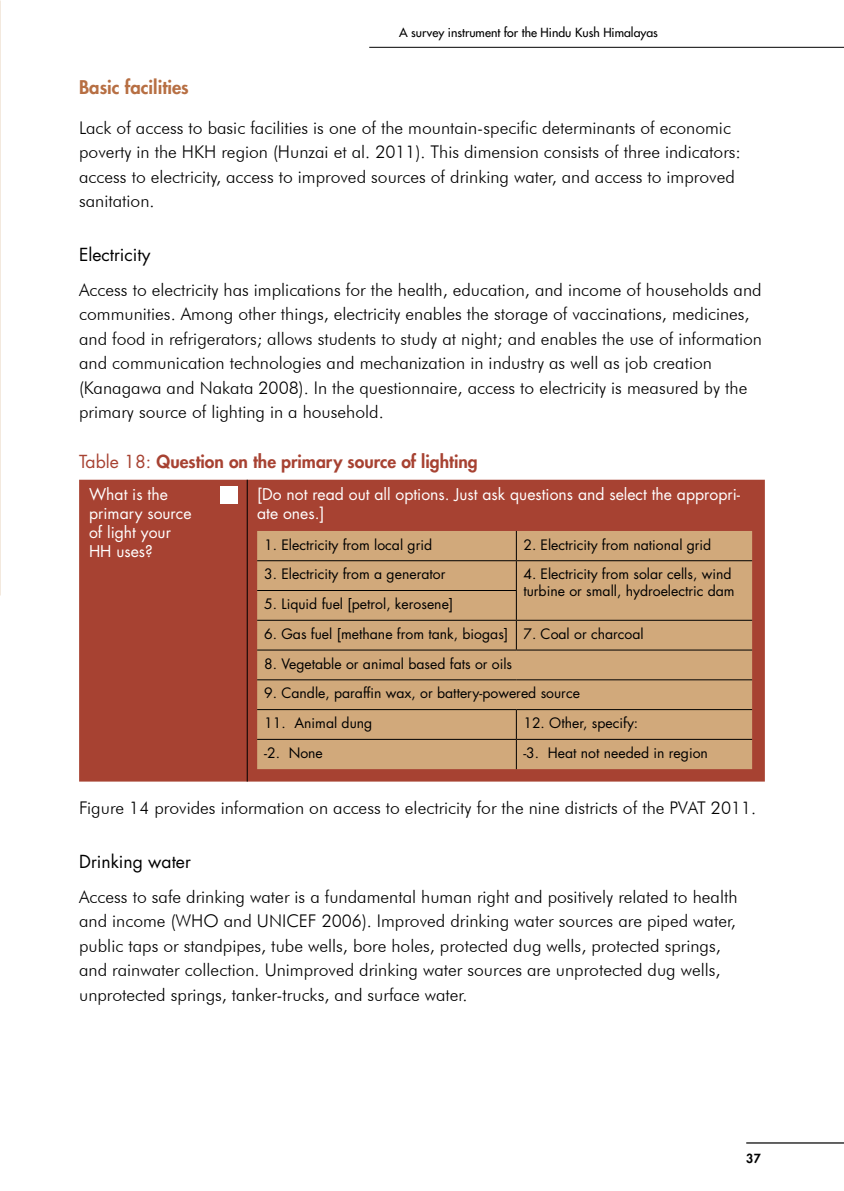
<style>
.page{position:relative;width:844px;height:1191px;background:#fff}
.page>*{position:absolute;margin:0;border:0;box-sizing:border-box;transform-origin:0 0}
.t1{font:800 18.38px "Futura Std";color:#b76f43}
.t2{font:300 17.5px/24.5px "Futura BT";color:#000}
.t3{font:800 17.5px "Futura Std";color:#a74232}
.t4{font:17.5px "Futura Std";color:#000}
.t5{font:15.75px/19.2px "Futura Std";color:#fff}
.t6{font:14px/16.8px "Futura Std";color:#000}
.t7{font:500 12.25px "Futura Std";color:#000}
.t8{font:800 12.25px "Futura Std";color:#000}
.s1{font-weight:400}
</style>
<div class="page">
<hr style="left:746px;top:1142px;width:97px;height:1px;background:#000">
<div style="left:79px;top:480px;width:685px;height:301px;background:#a74232"></div>
<hr style="left:247px;top:480px;width:1px;height:301px;background:#000">
<div style="left:220px;top:487px;width:18px;height:17px;background:#fff"></div>
<div style="left:257px;top:531px;width:495px;height:238px;background:#d1a97b"></div>
<hr style="left:257px;top:560px;width:259px;height:1px;background:#000">
<hr style="left:516px;top:560px;width:236px;height:1px;background:#000">
<hr style="left:257px;top:590px;width:259px;height:1px;background:#000">
<hr style="left:257px;top:620px;width:259px;height:1px;background:#000">
<hr style="left:516px;top:620px;width:236px;height:1px;background:#000">
<svg style="left:516px;top:531px;width:1px;height:118px"></svg>
<hr style="left:257px;top:649px;width:259px;height:1px;background:#000">
<hr style="left:516px;top:649px;width:236px;height:1px;background:#000">
<hr style="left:257px;top:679px;width:259px;height:1px;background:#000">
<hr style="left:516px;top:679px;width:236px;height:1px;background:#000">
<hr style="left:257px;top:709px;width:259px;height:1px;background:#000">
<hr style="left:516px;top:709px;width:236px;height:1px;background:#000">
<hr style="left:257px;top:739px;width:259px;height:1px;background:#000">
<hr style="left:516px;top:739px;width:236px;height:1px;background:#000">
<svg style="left:516px;top:710px;width:1px;height:59px"></svg>
<hr style="left:369px;top:47px;width:474px;height:1px;background:#000">
<p class="t7" style="left:399px;top:25px;width:260px">A survey instrument for the Hindu Kush Himalayas</p>
<p class="t1" style="left:79px;top:76px;width:111px">Basic facilities</p>
<p class="t2" style="left:79px;top:115px;width:663px">Lack of access to basic facilities is one of the mountain-specific determinants of economic poverty in the HKH region (Hunzai et al. 2011). This dimension consists of three indicators: access to electricity, access to improved sources of drinking water, and access to improved sanitation.</p>
<p class="t4" style="left:79px;top:244px;width:73px">Electricity</p>
<p class="t2" style="left:79px;top:277px;width:684px">Access to electricity has implications for the health, education, and income of households and communities. Among other things, electricity enables the storage of vaccinations, medicines, and food in refrigerators; allows students to study at night; and enables the use of information and communication technologies and mechanization in industry as well as job creation (Kanagawa and Nakata 2008). In the questionnaire, access to electricity is measured by the primary source of lighting in a household.</p>
<p class="t3" style="left:79px;top:450px;width:400px"><span class="s1">Table 18:</span> Question on the primary source of lighting</p>
<p class="t5" style="left:89px;top:484px;width:104px">What is the primary source of light your<br>HH uses?</p>
<p class="t5" style="left:257px;top:484px;width:484px">[Do not read out all options. Just ask questions and select the appropri&shy;ate ones.]</p>
<p class="t6" style="left:264px;top:536px;width:169px">1. Electricity from local grid</p>
<p class="t6" style="left:523px;top:536px;width:189px">2. Electricity from national grid</p>
<p class="t6" style="left:264px;top:566px;width:183px">3. Electricity from a generator</p>
<p class="t6" style="left:523px;top:566px;width:213px">4. Electricity from solar cells, wind turbine or small, hydroelectric dam</p>
<p class="t6" style="left:264px;top:595px;width:191px">5. Liquid fuel [petrol, kerosene]</p>
<p class="t6" style="left:264px;top:625px;width:381px">6. Gas fuel [methane from tank, biogas] 7. Coal or charcoal</p>
<p class="t6" style="left:264px;top:655px;width:249px">8. Vegetable or animal based fats or oils</p>
<p class="t6" style="left:264px;top:685px;width:317px">9. Candle, paraffin wax, or battery-powered source</p>
<p class="t6" style="left:264px;top:714px;width:110px">11. Animal dung</p>
<p class="t6" style="left:523px;top:714px;width:116px">12. Other, specify:</p>
<p class="t6" style="left:264px;top:744px;width:60px">-2. None</p>
<p class="t6" style="left:523px;top:744px;width:186px">-3. Heat not needed in region</p>
<p class="t2" style="left:79px;top:795px;width:678px">Figure 14 provides information on access to electricity for the nine districts of the PVAT 2011.</p>
<p class="t4" style="left:79px;top:850px;width:113px">Drinking water</p>
<p class="t2" style="left:79px;top:884px;width:659px">Access to safe drinking water is a fundamental human right and positively related to health and income (WHO and UNICEF 2006). Improved drinking water sources are piped water, public taps or standpipes, tube wells, bore holes, protected dug wells, protected springs, and rainwater collection. Unimproved drinking water sources are unprotected dug wells, unprotected springs, tanker-trucks, and surface water.</p>
<p class="t8" style="left:746px;top:1151px;width:16px">37</p>
</div>
